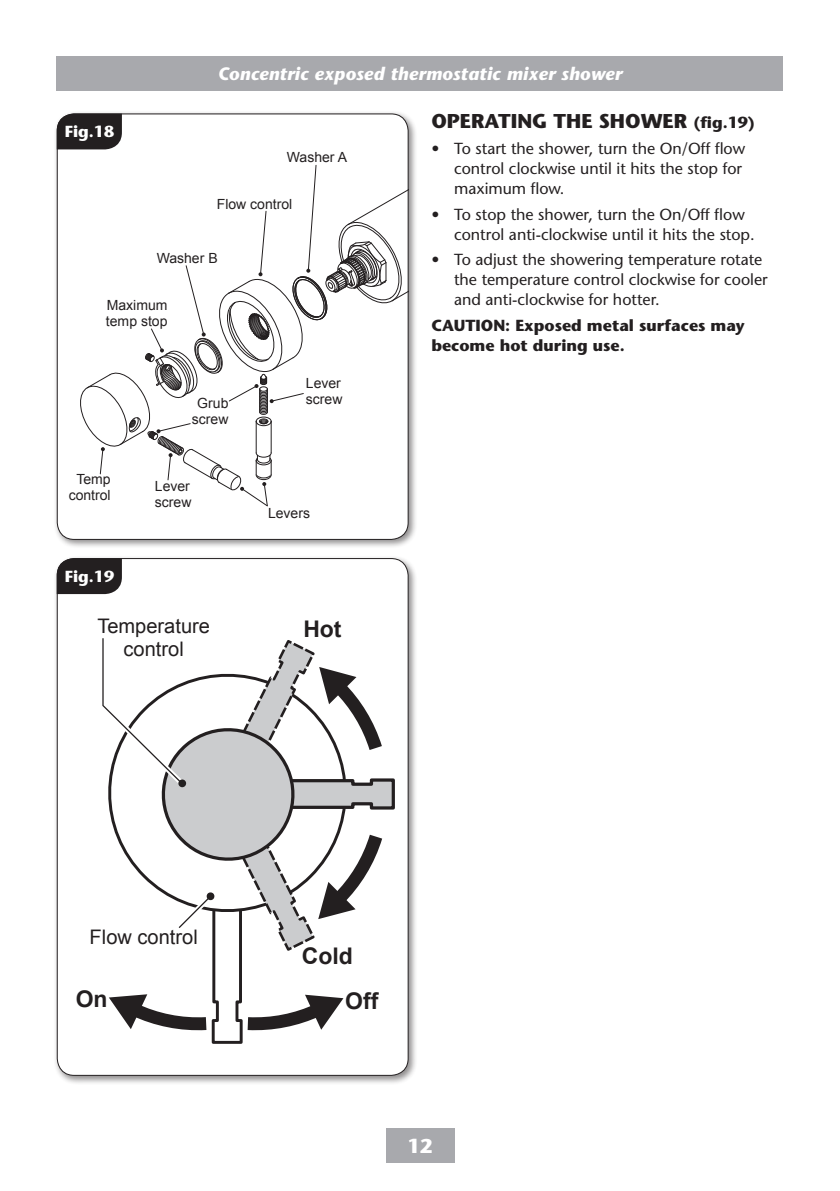
<style>
.page{position:relative;width:840px;height:1191px;background:#fff}
.page>*{position:absolute;margin:0;border:0;box-sizing:border-box;transform-origin:0 0}
.t1{font:700 23px "Arial";color:#231f20}
.t2{font:20px/23px "Arial";color:#231f20;text-align:center}
._03_Body_text_8pt_IT{font:700 20px "Stone Sans Std";color:#231f20}
.t3{font:700 20px "Stone Sans Std";color:#fff}
.t4{font:italic 700 18px "Stone Sans Std";letter-spacing:.01em;color:#fff}
._03_Body_text_8pt_IT-2{font:500 16px/20px "Stone Sans Std";color:#231f20}
._03_Body_text_8pt_IT-3{font:700 16px/20px "Stone Sans Std";color:#231f20}
.t5{font:700 16px "Stone Sans Std";color:#fff}
.t6{font:14px/16px "Arial";color:#231f20}
.s1{font-size:16px}
</style>
<div class="page">
<div style="left:57px;top:57px;width:725px;height:34px;background:#a8a9ad"></div>
<div style="left:386px;top:1128px;width:68px;height:34px;background:#a8a9ad"></div>
<div style="left:53px;top:110px;width:364px;height:438px;background:#231f20;opacity:.5"></div>
<div style="left:57px;top:114px;width:351px;height:425px;background:#fff;border-radius:17px"></div>
<div style="left:57px;top:114px;width:65px;height:35px;background:#231f20"></div>
<div style="left:53px;top:554px;width:364px;height:530px;background:#231f20;opacity:.5"></div>
<div style="left:57px;top:558px;width:351px;height:517px;background:#fff;border-radius:17px"></div>
<svg style="left:102px;top:638px;width:293px;height:406px"></svg>
<div style="left:178px;top:779px;width:8px;height:8px;background:#231f20;border-radius:50%"></div>
<div style="left:57px;top:558px;width:65px;height:36px;background:#231f20"></div>
<svg style="left:80px;top:164px;width:328px;height:343px"></svg>
<p class="t4" style="left:218px;top:63px;width:405px">Concentric exposed thermostatic mixer shower</p>
<p class="t5" style="left:65px;top:122px;width:51px">Fig.18</p>
<p class="t6" style="left:287px;top:149px;width:62px">Washer A</p>
<p class="t6" style="left:217px;top:196px;width:77px">Flow control</p>
<p class="t6" style="left:157px;top:250px;width:62px">Washer B</p>
<p class="t6" style="left:106px;top:297px;width:63px">Maximum temp stop</p>
<p class="t6" style="left:69px;top:471px;width:44px;text-align:center">Temp control</p>
<p class="t5" style="left:65px;top:567px;width:51px">Fig.19</p>
<p class="t6" style="left:192px;top:395px;width:38px;text-align:center">Grub screw</p>
<p class="t6" style="left:155px;top:478px;width:38px">Lever screw</p>
<p class="t2" style="left:97px;top:614px;width:114px">Temperature control</p>
<p class="t6" style="left:306px;top:375px;width:38px">Lever screw</p>
<p class="t6" style="left:268px;top:505px;width:44px">Levers</p>
<p class="t1" style="left:303px;top:614px;width:40px">Hot</p>
<p class="_03_Body_text_8pt_IT" style="left:431px;top:109px;width:325px">OPERATING THE SHOWER <span class="s1">(fig.19)</span></p>
<p class="_03_Body_text_8pt_IT-2" style="left:454px;top:138px;width:292px;text-indent:-23px">• To start the shower, turn the On/Off flow control clockwise until it hits the stop for maximum flow.</p>
<p class="_03_Body_text_8pt_IT-2" style="left:454px;top:204px;width:302px;text-indent:-23px">• To stop the shower, turn the On/Off flow control anti-clockwise until it hits the stop.</p>
<p class="_03_Body_text_8pt_IT-2" style="left:454px;top:250px;width:315px;text-indent:-23px">• To adjust the showering temperature rotate the temperature control clockwise for cooler and anti-clockwise for hotter.</p>
<p class="_03_Body_text_8pt_IT-3" style="left:431px;top:315px;width:315px">CAUTION: Exposed metal surfaces may become hot during use.</p>
<p class="t2" style="left:90px;top:926px;width:110px">Flow control</p>
<p class="t1" style="left:301px;top:940px;width:52px">Cold</p>
<p class="t1" style="left:76px;top:983px;width:33px">On</p>
<p class="t1" style="left:345px;top:985px;width:35px">Off</p>
<p class="t3" style="left:407px;top:1134px;width:27px">12</p>
</div>
